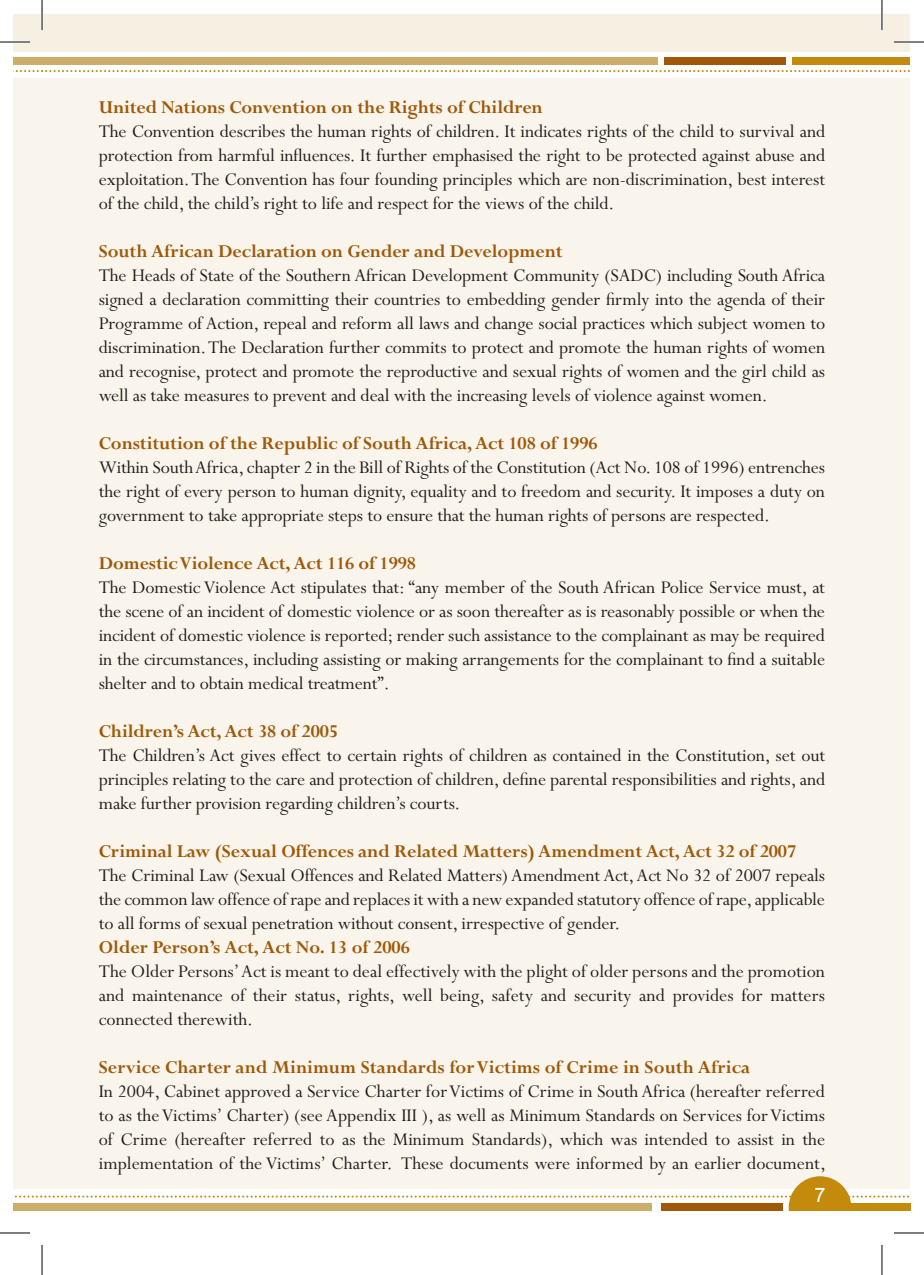
<style>
.page{position:relative;width:924px;height:1275px;background:#fff}
.page>*{position:absolute;margin:0;border:0;box-sizing:border-box;transform-origin:0 0}
.t1{font:20px/24px "Perpetua";letter-spacing:-.005em;color:#231f20;text-align:justify}
.Subheading_2{font:700 20px "Perpetua";letter-spacing:-.005em;color:#a05908}
.t2{font:20px "Arial";color:#fff}
</style>
<div class="page">
<div style="left:14px;top:1203px;width:28px;height:7px;background:#ccae6b"></div>
<div style="left:14px;top:57px;width:28px;height:7px;background:#ccae6b"></div>
<div style="left:14px;top:79px;width:28px;height:1110px;background:#f9f5ec"></div>
<div style="left:14px;top:14px;width:28px;height:38px;background:#f6f0e3"></div>
<div style="left:42px;top:1203px;width:609px;height:7px;background:#ccae6b"></div>
<div style="left:660px;top:1203px;width:121px;height:7px;background:#a05908"></div>
<div style="left:788px;top:1203px;width:121px;height:7px;background:#c48a0c"></div>
<svg style="left:14px;top:1195px;width:896px;height:2px"></svg>
<div style="left:792px;top:57px;width:117px;height:7px;background:#c48a0c"></div>
<div style="left:664px;top:57px;width:121px;height:7px;background:#a05908"></div>
<div style="left:42px;top:57px;width:615px;height:7px;background:#ccae6b"></div>
<svg style="left:15px;top:70px;width:894px;height:2px"></svg>
<div style="left:42px;top:79px;width:866px;height:1110px;background:#f9f5ec"></div>
<div style="left:42px;top:14px;width:866px;height:38px;background:#f6f0e3"></div>
<div style="left:788px;top:1176px;width:63px;height:62px;background:#c48a0c;border-radius:50%"></div>
<div style="left:776px;top:1210px;width:125px;height:51px;background:#fff"></div>
<hr style="left:0;top:41px;width:30px;height:2px;background:#fff">
<hr style="left:893px;top:41px;width:30px;height:2px;background:#fff">
<hr style="left:41px;top:0;width:2px;height:30px;background:#fff">
<hr style="left:880px;top:0;width:2px;height:30px;background:#fff">
<hr style="left:0;top:42px;width:30px;height:1px;background:#000">
<hr style="left:893px;top:42px;width:30px;height:1px;background:#000">
<hr style="left:0;top:1232px;width:30px;height:1px;background:#000">
<hr style="left:893px;top:1232px;width:30px;height:1px;background:#000">
<hr style="left:42px;top:0;width:1px;height:30px;background:#000">
<hr style="left:42px;top:1245px;width:1px;height:30px;background:#000">
<hr style="left:881px;top:0;width:1px;height:30px;background:#000">
<hr style="left:881px;top:1245px;width:1px;height:30px;background:#000">
<p class="Subheading_2" style="left:99px;top:96px;width:445px">United Nations Convention on the Rights of Children</p>
<p class="t1" style="left:99px;top:120px;width:727px">The Convention describes the human rights of children. It indicates rights of the child to survival and protection from harmful influences. It further emphasised the right to be protected against abuse and exploitation. The Convention has four founding principles which are non-discrimination, best interest of the child, the child’s right to life and respect for the views of the child.</p>
<p class="Subheading_2" style="left:99px;top:240px;width:465px">South African Declaration on Gender and Development</p>
<p class="t1" style="left:99px;top:264px;width:727px">The Heads of State of the Southern African Development Community (SADC) including South Africa signed a declaration committing their countries to embedding gender firmly into the agenda of their Programme of Action, repeal and reform all laws and change social practices which subject women to discrimination. The Declaration further commits to protect and promote the human rights of women and recognise, protect and promote the reproductive and sexual rights of women and the girl child as well as take measures to prevent and deal with the increasing levels of violence against women.</p>
<p class="Subheading_2" style="left:99px;top:432px;width:500px">Constitution of the Republic of South Africa, Act 108 of 1996</p>
<p class="t1" style="left:99px;top:456px;width:727px">Within South Africa, chapter 2 in the Bill of Rights of the Constitution (Act No. 108 of 1996) entrenches the right of every person to human dignity, equality and to freedom and security. It imposes a duty on government to take appropriate steps to ensure that the human rights of persons are respected.</p>
<p class="Subheading_2" style="left:99px;top:552px;width:318px">Domestic Violence Act, Act 116 of 1998</p>
<p class="t1" style="left:99px;top:576px;width:727px">The Domestic Violence Act stipulates that: “any member of the South African Police Service must, at the scene of an incident of domestic violence or as soon thereafter as is reasonably possible or when the incident of domestic violence is reported; render such assistance to the complainant as may be required in the circumstances, including assisting or making arrangements for the complainant to find a suitable shelter and to obtain medical treatment”.</p>
<p class="Subheading_2" style="left:99px;top:720px;width:240px">Children’s Act, Act 38 of 2005</p>
<p class="t1" style="left:99px;top:744px;width:727px">The Children’s Act gives effect to certain rights of children as contained in the Constitution, set out principles relating to the care and protection of children, define parental responsibilities and rights, and make further provision regarding children’s courts.</p>
<p class="Subheading_2" style="left:99px;top:840px;width:698px">Criminal Law (Sexual Offences and Related Matters) Amendment Act, Act 32 of 2007</p>
<p class="t1" style="left:99px;top:864px;width:727px">The Criminal Law (Sexual Offences and Related Matters) Amendment Act, Act No 32 of 2007 repeals the common law offence of rape and replaces it with a new expanded statutory offence of rape, applicable to all forms of sexual penetration without consent, irrespective of gender.</p>
<p class="Subheading_2" style="left:99px;top:936px;width:312px">Older Person’s Act, Act No. 13 of 2006</p>
<p class="t1" style="left:99px;top:960px;width:727px">The Older Persons’ Act is meant to deal effectively with the plight of older persons and the promotion and maintenance of their status, rights, well being, safety and security and provides for matters connected therewith.</p>
<p class="Subheading_2" style="left:99px;top:1056px;width:652px">Service Charter and Minimum Standards for Victims of Crime in South Africa</p>
<p class="t1" style="left:99px;top:1080px;width:728px">In 2004, Cabinet approved a Service Charter for Victims of Crime in South Africa (hereafter referred to as the Victims’ Charter) (see Appendix III ), as well as Minimum Standards on Services for Victims of Crime (hereafter referred to as the Minimum Standards), which was intended to assist in the implementation of the Victims’ Charter. These documents were informed by an earlier document,</p>
<p class="t2" style="left:814px;top:1183px;width:13px">7</p>
</div>
